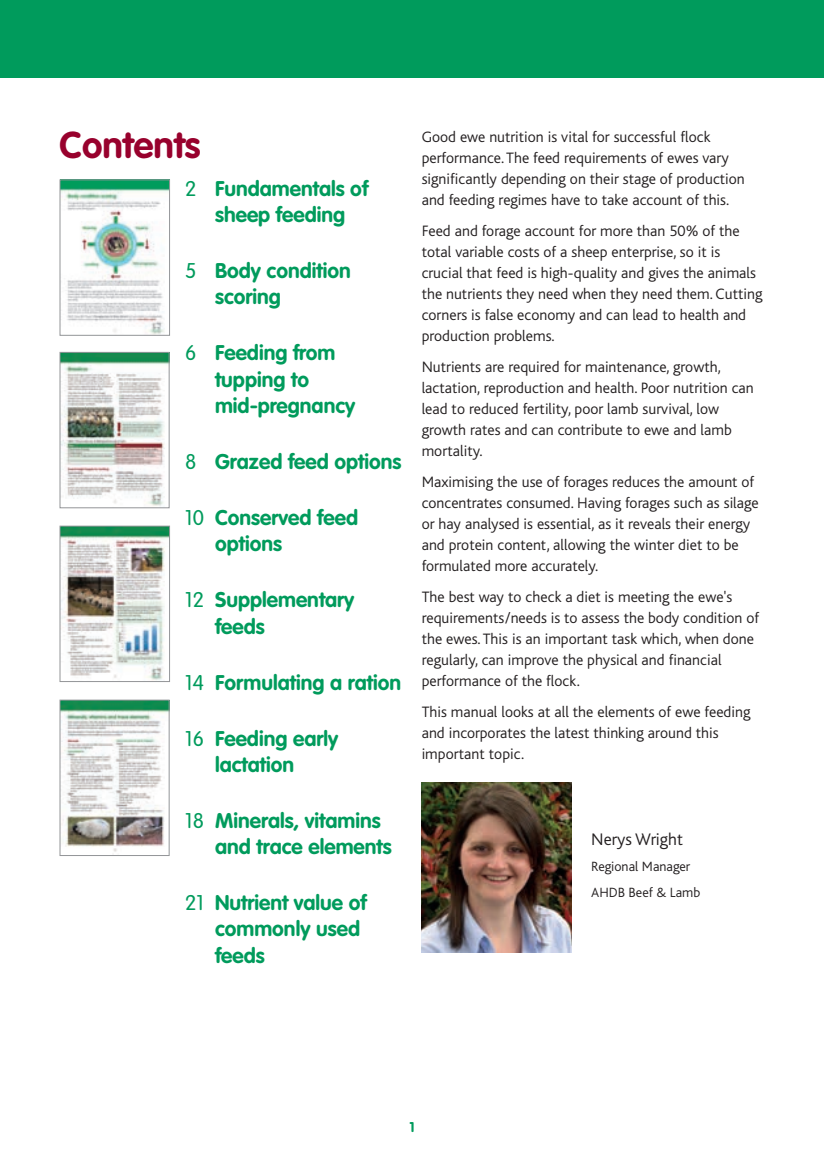
<style>
.page{position:relative;width:824px;height:1171px;background:#fff}
.page>*{position:absolute;margin:0;border:0;box-sizing:border-box;transform-origin:0 0}
.t1{font:700 36.75px "VAG Rounded";color:#98012d}
.t2{font:700 21px/26.2px "VAG Rounded";color:#009b5c}
.t3{font:300 17.5px "Bliss";color:#231f20}
.t4{font:300 15.75px/21px "Bliss";color:#231f20}
.t5{font:300 14px/25.9px "Bliss";color:#231f20}
.t6{font:700 14px "VAG Rounded";color:#009b5c}
.s1{font-weight:300}
</style>
<div class="page">
<div style="left:0;top:0;width:823px;height:77px;background:#009b5c"></div>
<img style="left:62px;top:181px;width:106px;height:153px">
<div style="left:60px;top:179px;width:110px;height:157px;border:1px solid #939598"></div>
<img style="left:62px;top:354px;width:105px;height:152px">
<div style="left:60px;top:352px;width:109px;height:156px;border:1px solid #939598"></div>
<img style="left:62px;top:528px;width:106px;height:152px">
<div style="left:60px;top:526px;width:110px;height:156px;border:1px solid #939598"></div>
<img style="left:62px;top:701px;width:105px;height:151px">
<div style="left:60px;top:699px;width:109px;height:157px;border:1px solid #939598"></div>
<img style="left:421px;top:782px;width:150px;height:171px">
<h1 class="t1" style="left:60px;top:123px;width:142px">Contents</h1>
<h2 class="t2" style="left:185px;top:175px;width:184px;text-align:center"><span class="s1">2</span> Fundamentals of sheep feeding</h2>
<h2 class="t2" style="left:215px;top:257px;width:137px;text-indent:-30px"><span class="s1">5</span> Body condition scoring</h2>
<h2 class="t2" style="left:215px;top:340px;width:142px;text-indent:-30px"><span class="s1">6</span> Feeding from tupping to mid-pregnancy</h2>
<h2 class="t2" style="left:185px;top:448px;width:218px"><span class="s1">8</span> Grazed feed options</h2>
<h2 class="t2" style="left:215px;top:504px;width:144px;text-indent:-30px"><span class="s1">10</span> Conserved feed options</h2>
<h2 class="t2" style="left:215px;top:586px;width:141px;text-indent:-30px"><span class="s1">12</span> Supplementary feeds</h2>
<h2 class="t2" style="left:185px;top:669px;width:217px"><span class="s1">14</span> Formulating a ration</h2>
<h2 class="t2" style="left:215px;top:725px;width:125px;text-indent:-30px"><span class="s1">16</span> Feeding early lactation</h2>
<h2 class="t2" style="left:215px;top:807px;width:178px;text-indent:-30px"><span class="s1">18</span> Minerals, vitamins and trace elements</h2>
<h2 class="t2" style="left:215px;top:889px;width:153px;text-indent:-30px"><span class="s1">21</span> Nutrient value of commonly used feeds</h2>
<p class="t4" style="left:421px;top:127px;width:324px">Good ewe nutrition is vital for successful flock performance. The feed requirements of ewes vary significantly depending on their stage of production and feeding regimes have to take account of this.</p>
<p class="t4" style="left:421px;top:221px;width:342px">Feed and forage account for more than 50% of the total variable costs of a sheep enterprise, so it is crucial that feed is high-quality and gives the animals the nutrients they need when they need them. Cutting corners is false economy and can lead to health and production problems.</p>
<p class="t4" style="left:421px;top:357px;width:333px">Nutrients are required for maintenance, growth, lactation, reproduction and health. Poor nutrition can lead to reduced fertility, poor lamb survival, low growth rates and can contribute to ewe and lamb mortality.</p>
<p class="t4" style="left:421px;top:472px;width:338px">Maximising the use of forages reduces the amount of concentrates consumed. Having forages such as silage or hay analysed is essential, as it reveals their energy and protein content, allowing the winter diet to be formulated more accurately.</p>
<p class="t4" style="left:421px;top:587px;width:339px">The best way to check a diet is meeting the ewe's requirements/needs is to assess the body condition of the ewes. This is an important task which, when done regularly, can improve the physical and financial performance of the flock.</p>
<p class="t4" style="left:421px;top:702px;width:330px">This manual looks at all the elements of ewe feeding and incorporates the latest thinking around this important topic.</p>
<p class="t3" style="left:591px;top:830px;width:93px">Nerys Wright</p>
<p class="t5" style="left:591px;top:853px;width:111px">Regional Manager<br>AHDB Beef &amp; Lamb</p>
<p class="t6" style="left:409px;top:1119px;width:7px">1</p>
</div>
